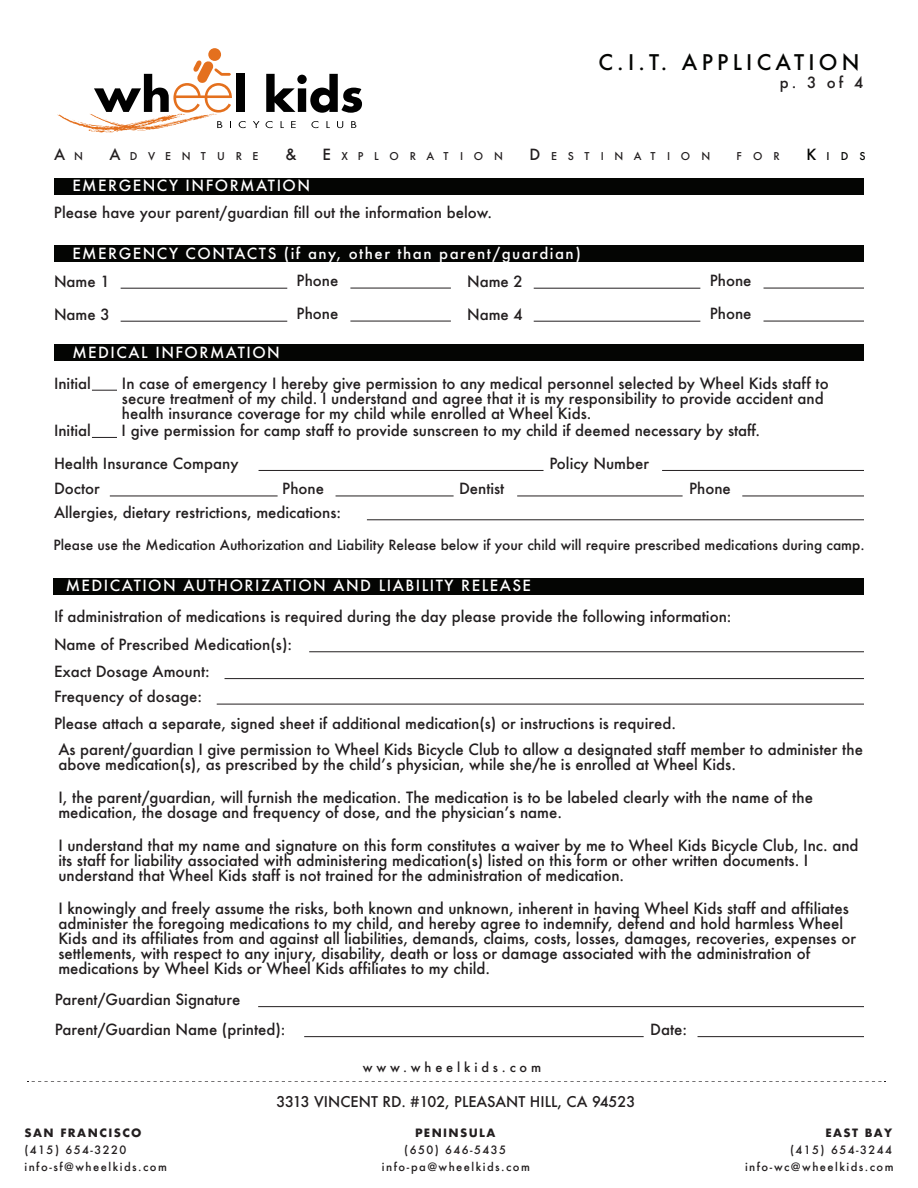
<style>
.page{position:relative;width:918px;height:1188px;background:#fff}
.page>*{position:absolute;margin:0;border:0;box-sizing:border-box;transform-origin:0 0}
.t1{font:500 21px "Futura";letter-spacing:.2em;color:#040503}
.t2{font:500 15.15px/15px "Futura";color:#231f20}
.t3{font:500 15px/26px "Futura";color:#231f20}
.t4{font:500 15px "Futura";letter-spacing:.1em;color:#fff}
.t5{font:500 14.4px "Futura";color:#231f20}
.t6{font:500 13.8px "Futura";color:#231f20}
.t7{font:500 12.75px "Futura";letter-spacing:.3em;color:#231f20}
.t8{font:500 11.25px/17px "Futura";letter-spacing:.13em;color:#231f20}
.t9{font:700 11.25px "Futura";letter-spacing:.12em;color:#231f20}
.t10{font:500 10.5px "Futura";letter-spacing:1.02em;color:#231f20}
.t11{font:500 10.5px "Futura";color:#040503}
.s1{font-size:10.5px}
.s2{font-size:15px}
</style>
<div class="page">
<div style="left:54px;top:178px;width:810px;height:17px;background:#040503"></div>
<div style="left:54px;top:344px;width:810px;height:17px;background:#040503"></div>
<hr style="left:259px;top:470px;width:285px;height:1px;background:#231f20">
<hr style="left:662px;top:470px;width:202px;height:1px;background:#231f20">
<hr style="left:110px;top:496px;width:168px;height:1px;background:#231f20">
<hr style="left:517px;top:496px;width:166px;height:1px;background:#231f20">
<hr style="left:742px;top:496px;width:122px;height:1px;background:#231f20">
<hr style="left:336px;top:496px;width:118px;height:1px;background:#231f20">
<hr style="left:367px;top:519px;width:497px;height:1px;background:#231f20">
<svg style="left:92px;top:390px;width:25px;height:1px"></svg>
<svg style="left:92px;top:437px;width:25px;height:1px"></svg>
<div style="left:53px;top:578px;width:811px;height:17px;background:#040503"></div>
<hr style="left:258px;top:1006px;width:606px;height:1px;background:#231f20">
<hr style="left:304px;top:1036px;width:340px;height:1px;background:#231f20">
<hr style="left:698px;top:1036px;width:166px;height:1px;background:#231f20">
<hr style="left:309px;top:651px;width:555px;height:1px;background:#231f20">
<hr style="left:225px;top:678px;width:639px;height:1px;background:#231f20">
<hr style="left:217px;top:704px;width:647px;height:1px;background:#231f20">
<div style="left:54px;top:245px;width:810px;height:17px;background:#040503"></div>
<hr style="left:350px;top:288px;width:101px;height:1px;background:#231f20">
<hr style="left:350px;top:321px;width:101px;height:1px;background:#231f20">
<hr style="left:121px;top:288px;width:166px;height:1px;background:#231f20">
<hr style="left:121px;top:321px;width:166px;height:1px;background:#231f20">
<hr style="left:764px;top:288px;width:100px;height:1px;background:#231f20">
<hr style="left:764px;top:321px;width:100px;height:1px;background:#231f20">
<hr style="left:534px;top:288px;width:166px;height:1px;background:#231f20">
<hr style="left:534px;top:321px;width:166px;height:1px;background:#231f20">
<div style="left:237px;top:74px;width:8px;height:38px;background:#000"></div>
<svg style="left:266px;top:74px;width:96px;height:39px"></svg>
<div style="left:208px;top:48px;width:13px;height:13px;background:#e4701e;border-radius:50%"></div>
<svg style="left:57px;top:60px;width:175px;height:72px"></svg>
<svg style="left:239px;top:121px;width:7px;height:7px"></svg>
<svg style="left:253px;top:121px;width:7px;height:7px"></svg>
<svg style="left:266px;top:121px;width:7px;height:7px"></svg>
<svg style="left:291px;top:121px;width:5px;height:7px"></svg>
<svg style="left:311px;top:121px;width:8px;height:7px"></svg>
<svg style="left:326px;top:121px;width:4px;height:7px"></svg>
<svg style="left:337px;top:121px;width:6px;height:7px"></svg>
<svg style="left:351px;top:121px;width:5px;height:7px"></svg>
<svg style="left:27px;top:1081px;width:859px;height:1px"></svg>
<h1 class="t1" style="left:598px;top:48px;width:263px">C.I.T. APPLICATION</h1>
<p class="t3" style="left:780px;top:69px;width:85px">p. 3 of 4</p>
<p class="t3" style="left:54px;top:141px;width:31px">A <span class="s1">N</span></p>
<p class="t10" style="left:109px;top:149px;width:151px"><span class="s2">A</span>DVENTURE</p>
<p class="t3" style="left:285px;top:141px;width:12px">&amp;</p>
<p class="t10" style="left:322px;top:149px;width:182px"><span class="s2">E</span>XPLORATION</p>
<p class="t10" style="left:530px;top:149px;width:182px"><span class="s2">D</span>ESTINATION</p>
<p class="t10" style="left:737px;top:149px;width:45px">FOR</p>
<p class="t11" style="left:807px;top:149px;width:61px"><span class="s2">K</span>IDS</p>
<p class="t4" style="left:72px;top:175px;width:239px">EMERGENCY INFORMATION</p>
<p class="t3" style="left:54px;top:199px;width:440px">Please have your parent/guardian fill out the information below.</p>
<p class="t4" style="left:72px;top:243px;width:510px">EMERGENCY CONTACTS (if any, other than parent/guardian)</p>
<p class="t3" style="left:297px;top:268px;width:43px">Phone</p>
<p class="t3" style="left:297px;top:301px;width:43px">Phone</p>
<p class="t3" style="left:54px;top:268px;width:57px">Name 1</p>
<p class="t3" style="left:54px;top:301px;width:57px">Name 3</p>
<p class="t3" style="left:467px;top:268px;width:57px">Name 2</p>
<p class="t3" style="left:467px;top:301px;width:57px">Name 4</p>
<p class="t4" style="left:72px;top:342px;width:209px">MEDICAL INFORMATION</p>
<p class="t3" style="left:710px;top:268px;width:43px">Phone</p>
<p class="t3" style="left:710px;top:301px;width:43px">Phone</p>
<p class="t2" style="left:122px;top:375px;width:708px">In case of emergency I hereby give permission to any medical personnel selected by Wheel Kids staff to secure treatment of my child. I understand and agree that it is my responsibility to provide accident and health insurance coverage for my child while enrolled at Wheel Kids.</p>
<p class="t3" style="left:54px;top:370px;width:38px">Initial</p>
<p class="t3" style="left:54px;top:417px;width:38px">Initial</p>
<p class="t3" style="left:122px;top:417px;width:640px">I give permission for camp staff to provide sunscreen to my child if deemed necessary by staff.</p>
<p class="t3" style="left:54px;top:450px;width:186px">Health Insurance Company</p>
<p class="t3" style="left:549px;top:450px;width:101px">Policy Number</p>
<p class="t3" style="left:54px;top:476px;width:47px">Doctor</p>
<p class="t3" style="left:282px;top:476px;width:43px">Phone</p>
<p class="t3" style="left:459px;top:476px;width:47px">Dentist</p>
<p class="t3" style="left:689px;top:476px;width:43px">Phone</p>
<p class="t3" style="left:54px;top:499px;width:289px">Allergies, dietary restrictions, medications:</p>
<p class="t6" style="left:53px;top:536px;width:813px">Please use the Medication Authorization and Liability Release below if your child will require prescribed medications during camp.</p>
<p class="t4" style="left:66px;top:576px;width:467px">MEDICATION AUTHORIZATION AND LIABILITY RELEASE</p>
<p class="t3" style="left:54px;top:602px;width:679px;line-height:28.5px">If administration of medications is required during the day please provide the following information:<br>Name of Prescribed Medication(s):</p>
<p class="t3" style="left:54px;top:658px;width:623px">Exact Dosage Amount:<br>Frequency of dosage:<br>Please attach a separate, signed sheet if additional medication(s) or instructions is required.</p>
<p class="t2" style="left:58px;top:742px;width:806px">As parent/guardian I give permission to Wheel Kids Bicycle Club to allow a designated staff member to administer the above medication(s), as prescribed by the childʼs physician, while she/he is enrolled at Wheel Kids.</p>
<p class="t2" style="left:58px;top:790px;width:756px">I, the parent/guardian, will furnish the medication. The medication is to be labeled clearly with the name of the medication, the dosage and frequency of dose, and the physicianʼs name.</p>
<p class="t2" style="left:58px;top:838px;width:802px">I understand that my name and signature on this form constitutes a waiver by me to Wheel Kids Bicycle Club, Inc. and its staff for liability associated with administering medication(s) listed on this form or other written documents. I understand that Wheel Kids staff is not trained for the administration of medication.</p>
<p class="t2" style="left:58px;top:901px;width:799px">I knowingly and freely assume the risks, both known and unknown, inherent in having Wheel Kids staff and affiliates administer the foregoing medications to my child, and hereby agree to indemnify, defend and hold harmless Wheel Kids and its affiliates from and against all liabilities, demands, claims, costs, losses, damages, recoveries, expenses or settlements, with respect to any injury, disability, death or loss or damage associated with the administration of medications by Wheel Kids or Wheel Kids affiliates to my child.</p>
<p class="t3" style="left:55px;top:984px;width:232px;line-height:30px">Parent/Guardian Signature<br>Parent/Guardian Name (printed):</p>
<p class="t9" style="left:24px;top:1125px;width:119px">SAN FRANCISCO</p>
<p class="t8" style="left:24px;top:1141px;width:144px">(415) 654-3220 info-sf@wheelkids.com</p>
<p class="t7" style="left:363px;top:1059px;width:180px">www.wheelkids.com</p>
<p class="t5" style="left:276px;top:1092px;width:360px">3313 VINCENT RD. #102, PLEASANT HILL, CA 94523</p>
<p class="t9" style="left:415px;top:1125px;width:82px">PENINSULA</p>
<p class="t8" style="left:382px;top:1141px;width:149px;text-align:center">(650) 646-5435 info-pa@wheelkids.com</p>
<p class="t3" style="left:650px;top:1016px;width:38px">Date:</p>
<p class="t9" style="left:826px;top:1125px;width:68px">EAST BAY</p>
<p class="t8" style="left:745px;top:1141px;width:150px;text-align:right">(415) 654-3244 info-wc@wheelkids.com</p>
</div>
